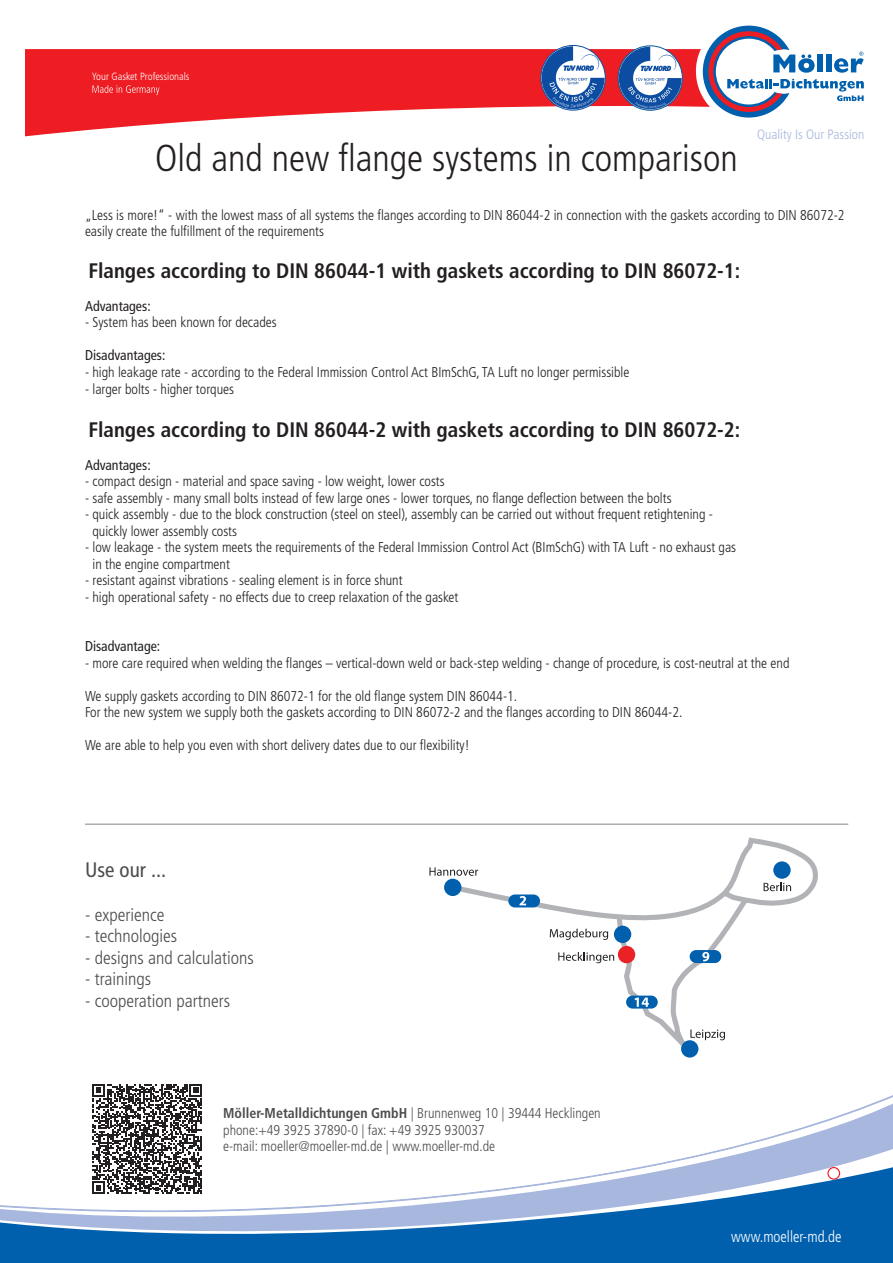
<style>
.page{position:relative;width:893px;height:1263px;background:#fff}
.page>*{position:absolute;margin:0;border:0;box-sizing:border-box;transform-origin:0 0}
.t1{font:300 condensed 37.5px "Frutiger LT Std";color:#231f20}
.t2{font:700 condensed 21px "Frutiger LT Std";color:#231f20}
.t3{font:condensed 21px "Frutiger LT Std";color:#4b4c4d}
.t4{font:300 condensed 18px "Frutiger LT Std";color:#4b4c4d}
.t5{font:300 condensed 15.75px "Frutiger LT Std";color:#fff;scale:.95 1}
.t6{font:300 condensed 14.25px/16.5px "Frutiger LT Std";color:#231f20}
.t7{font:300 condensed 14.25px/16.5px "Frutiger LT Std";color:#4b4c4d}
.t8{font:condensed 14.25px "Frutiger LT Std";color:#231f20}
.t9{font:300 condensed 13.5px "Frutiger LT Std";color:#a7b7dd}
.t10{font:300 condensed 10.5px "Frutiger LT Std";color:#fff}
.s1{font-weight:700}
</style>
<div class="page">
<div style="left:0;top:1235px;width:893px;height:28px;background:#0160ae"></div>
<svg style="left:0;top:1213px;width:893px;height:22px;fill:#0160ae"></svg>
<svg style="left:0;top:1095px;width:893px;height:118px"></svg>
<svg style="left:26px;top:49px;width:670px;height:87px;fill:#ee1d23"></svg>
<svg style="left:92px;top:85px;width:67px;height:10px"></svg>
<svg style="left:696px;top:26px;width:168px;height:92px"></svg>
<svg style="left:619px;top:47px;width:63px;height:62px"></svg>
<svg style="left:542px;top:46px;width:63px;height:63px"></svg>
<div style="left:681px;top:1040px;width:17px;height:17px;background:#0160ae;border-radius:50%"></div>
<svg style="left:429px;top:837px;width:389px;height:219px"></svg>
<hr style="left:85px;top:823px;width:763px;height:2px;background:#acadb1">
<svg style="left:92px;top:1084px;width:110px;height:110px"></svg>
<p class="t10" style="left:92px;top:70px;width:99px">Your Gasket Professionals</p>
<p class="t9" style="left:757px;top:126px;width:109px">Quality Is Our Passion</p>
<h1 class="t1" style="left:155px;top:136px;width:584px">Old and new flange systems in comparison</h1>
<p class="t6" style="left:85px;top:207px;width:761px">„Less is more!“ - with the lowest mass of all systems the flanges according to DIN 86044-2 in connection with the gaskets according to DIN 86072-2 easily create the fulfillment of the requirements</p>
<h2 class="t2" style="left:88px;top:258px;width:653px">Flanges according to DIN 86044-1 with gaskets according to DIN 86072-1:</h2>
<p class="t8" style="left:85px;top:298px;width:67px">Advantages:</p>
<p class="t6" style="left:85px;top:314px;width:193px">- System has been known for decades</p>
<p class="t8" style="left:85px;top:347px;width:82px">Disadvantages:</p>
<p class="t6" style="left:85px;top:364px;width:546px">- high leakage rate - according to the Federal Immission Control Act BImSchG, TA Luft no longer permissible</p>
<p class="t6" style="left:85px;top:380px;width:150px">- larger bolts - higher torques</p>
<h2 class="t2" style="left:88px;top:417px;width:653px">Flanges according to DIN 86044-2 with gaskets according to DIN 86072-2:</h2>
<p class="t8" style="left:85px;top:456px;width:67px">Advantages:</p>
<p class="t6" style="left:85px;top:473px;width:361px">- compact design - material and space saving - low weight, lower costs</p>
<p class="t6" style="left:85px;top:490px;width:588px">- safe assembly - many small bolts instead of few large ones - lower torques, no flange deflection between the bolts</p>
<p class="t6" style="left:93px;top:506px;width:622px;text-indent:-7px">- quick assembly - due to the block construction (steel on steel), assembly can be carried out without frequent retightening - quickly lower assembly costs</p>
<p class="t6" style="left:93px;top:539px;width:645px;text-indent:-7px">- low leakage - the system meets the requirements of the Federal Immission Control Act (BImSchG) with TA Luft - no exhaust gas in the engine compartment</p>
<p class="t6" style="left:85px;top:572px;width:319px">- resistant against vibrations - sealing element is in force shunt</p>
<p class="t6" style="left:85px;top:589px;width:375px">- high operational safety - no effects due to creep relaxation of the gasket</p>
<p class="t8" style="left:85px;top:638px;width:77px">Disadvantage:</p>
<p class="t6" style="left:85px;top:655px;width:706px">- more care required when welding the flanges – vertical-down weld or back-step welding - change of procedure, is cost-neutral at the end</p>
<p class="t6" style="left:85px;top:688px;width:599px">We supply gaskets according to DIN 86072-1 for the old flange system DIN 86044-1.<br>For the new system we supply both the gaskets according to DIN 86072-2 and the flanges according to DIN 86044-2.</p>
<p class="t6" style="left:85px;top:737px;width:386px">We are able to help you even with short delivery dates due to our flexibility!</p>
<h2 class="t3" style="left:85px;top:858px;width:83px">Use our ...</h2>
<p class="t4" style="left:85px;top:904px;width:81px">- experience</p>
<p class="t4" style="left:85px;top:926px;width:94px">- technologies</p>
<p class="t4" style="left:85px;top:947px;width:170px">- designs and calculations</p>
<p class="t4" style="left:85px;top:969px;width:68px">- trainings</p>
<p class="t4" style="left:85px;top:990px;width:147px">- cooperation partners</p>
<p class="t7" style="left:223px;top:1105px;width:379px"><span class="s1">Möller-Metalldichtungen GmbH</span> | Brunnenweg 10 | 39444 Hecklingen phone:+49 3925 37890-0 | fax: +49 3925 930037<br>e-mail: moeller@moeller-md.de | www.moeller-md.de</p>
<p class="t5" style="left:731px;top:1227px;width:118px">www.moeller-md.de</p>
</div>
